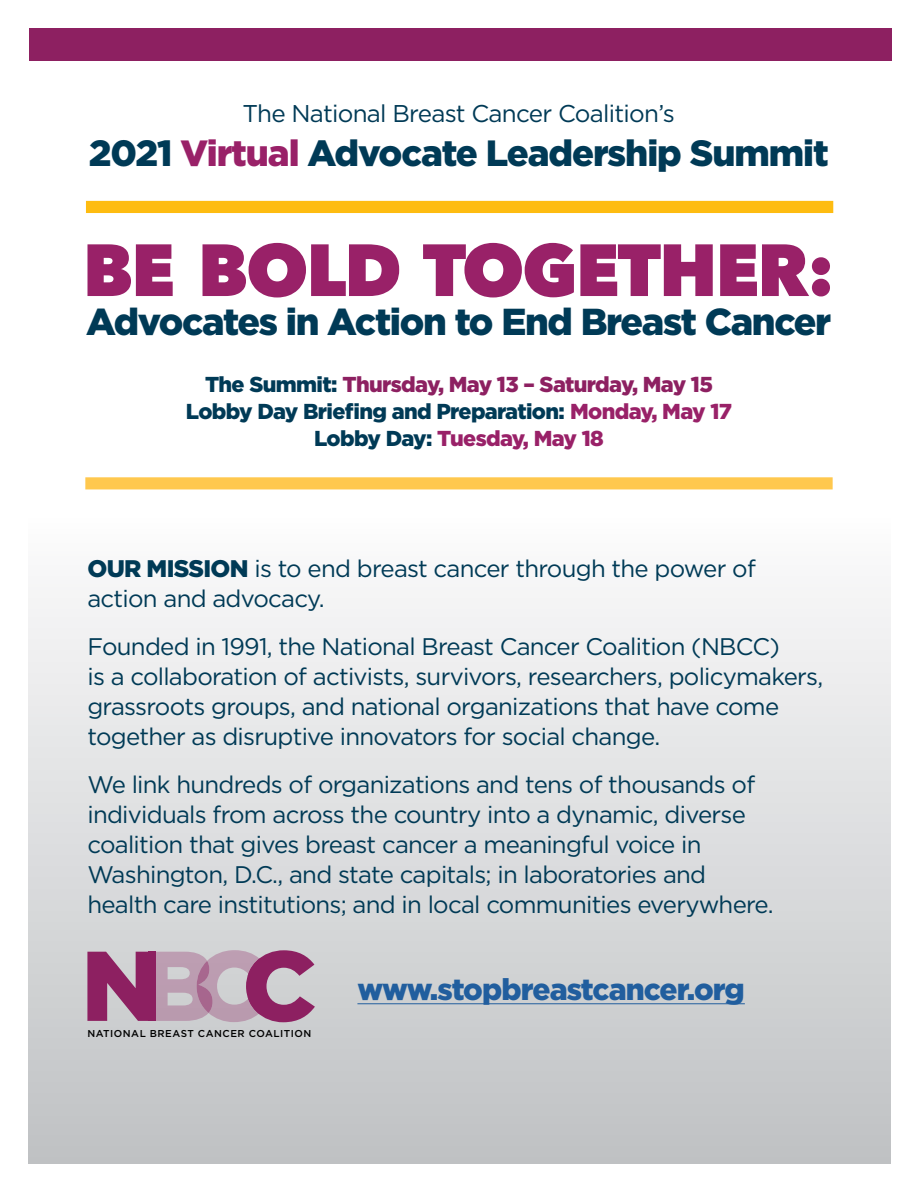
<style>
.page{position:relative;width:918px;height:1188px;background:#fff}
.page>*{position:absolute;margin:0;border:0;box-sizing:border-box;transform-origin:0 0}
.t1{font:800 73.05px "Avenir Next";letter-spacing:-.03em;color:#992168}
.t2{font:900 37.5px "Gotham HTF";letter-spacing:-.035em;color:#003a56}
.t3{font:900 36.45px "Gotham HTF";letter-spacing:-.03em;color:#003a56}
.t4{font:900 30px "Gotham HTF";letter-spacing:-.03em;color:#215e9e}
.t5{font:24.3px "Gotham HTF";letter-spacing:-.03em;color:#003a56}
.t6{font:24px/30px "Gotham HTF";letter-spacing:-.03em;color:#003a56}
.t7{font:900 21.6px/27px "Gotham HTF";letter-spacing:-.03em;color:#003a56;text-align:center}
.t8{font:500 10.05px "Gotham HTF";letter-spacing:.05em;color:#000}
.s1{color:#992168}
.s2{color:#8d2061}
.s3{font-weight:900}
</style>
<div class="page">
<div style="left:29px;top:220px;width:861px;height:943px;background:linear-gradient(to bottom,#fff,#c4c6c8)"></div>
<hr style="left:357px;top:1003px;width:388px;height:1px;background:#215e9e">
<div style="left:86px;top:201px;width:747px;height:12px;background:#febc11"></div>
<div style="left:85px;top:477px;width:748px;height:12px;background:#ffc84e"></div>
<svg style="left:87px;top:950px;width:228px;height:72px;background:#af7c9b"></svg>
<div style="left:29px;top:28px;width:863px;height:32px;background:#8d2061"></div>
<p class="t5" style="left:243px;top:100px;width:434px">The National Breast Cancer Coalition’s</p>
<h3 class="t3" style="left:89px;top:132px;width:742px">2021 <span class="s1">Virtual</span> Advocate Leadership Summit</h3>
<h1 class="t1" style="left:83px;top:225px;width:754px">BE BOLD TOGETHER:</h1>
<h2 class="t2" style="left:86px;top:300px;width:747px">Advocates in Action to End Breast Cancer</h2>
<p class="t7" style="left:186px;top:370px;width:548px">The Summit: <span class="s2">Thursday, May 13 – Saturday, May 15<br></span>Lobby Day Briefing and Preparation: <span class="s1">Monday, May 17<br></span>Lobby Day: <span class="s1">Tuesday, May 18</span></p>
<p class="t6" style="left:87px;top:553px;width:670px"><span class="s3">OUR MISSION</span> is to end breast cancer through the power of action and advocacy.</p>
<p class="t6" style="left:87px;top:631px;width:737px">Founded in 1991, the National Breast Cancer Coalition (NBCC)<br>is a collaboration of activists, survivors, researchers, policymakers, grassroots groups, and national organizations that have come together as disruptive innovators for social change.</p>
<p class="t6" style="left:87px;top:769px;width:688px">We link hundreds of organizations and tens of thousands of individuals from across the country into a dynamic, diverse coalition that gives breast cancer a meaningful voice in Washington, D.C., and state capitals; in laboratories and health care institutions; and in local communities everywhere.</p>
<p class="t8" style="left:87px;top:1028px;width:225px">NATIONAL BREAST CANCER COALITION</p>
<p class="t4" style="left:357px;top:972px;width:389px">www.stopbreastcancer.org</p>
</div>
